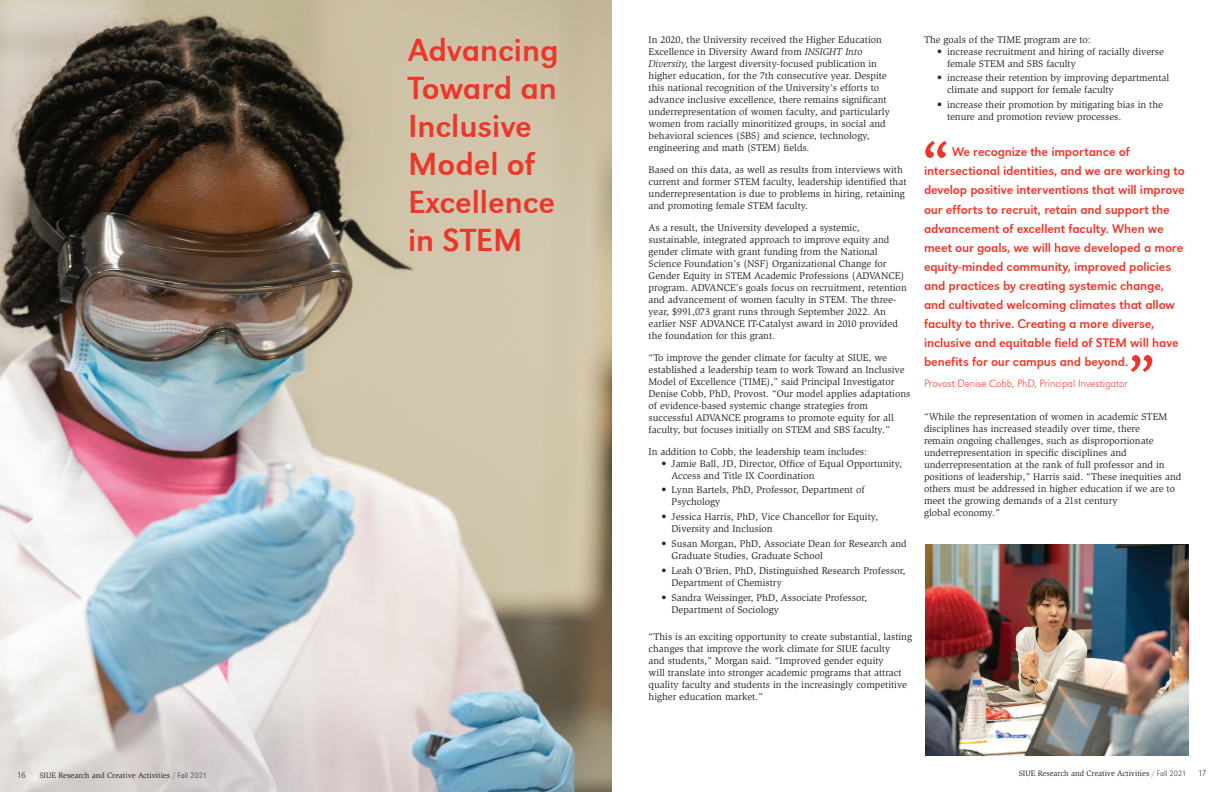
<style>
.page{position:relative;width:1224px;height:792px;background:#fff}
.page>*{position:absolute;margin:0;border:0;box-sizing:border-box;transform-origin:0 0}
.t1{font:33px/38px "URW Grotesk T";color:#ee3529}
.t2{font:13px/19px "URW Grotesk T";letter-spacing:-.01em;color:#ee3529}
.t3{font:11px "URW Grotesk T Extr Ligh";letter-spacing:-.01em;color:#ee3529}
.t4{font:10px/12px "Slimbach";color:#231f20}
.t5{font:9px "URW Grotesk T Extr Ligh";color:#231f20}
.t6{font:8px "Slimbach";color:#231f20}
.s1{font-style:italic}
.s2{font-family:"URW Grotesk T Extr Ligh"}
</style>
<div class="page">
<img style="left:0;top:0;width:612px;height:792px">
<img style="left:925px;top:545px;width:264px;height:211px">
<svg style="left:925px;top:141px;width:22px;height:17px"></svg>
<svg style="left:1131px;top:355px;width:21px;height:17px"></svg>
<h1 class="t1" style="left:408px;top:31px;width:152px">Advancing<br>Toward an<br>Inclusive<br>Model of<br>Excellence in STEM</h1>
<p class="t4" style="left:924px;top:33px;width:168px">The goals of the TIME program are to:</p>
<p class="t4" style="left:649px;top:33px;width:243px">In 2020, the University received the Higher Education Excellence in Diversity Award from <span class="s1">INSIGHT Into Diversity,</span> the largest diversity-focused publication in higher education, for the 7th consecutive year. Despite this national recognition of the University’s efforts to advance inclusive excellence, there remains significant underrepresentation of women faculty, and particularly women from racially minoritized groups, in social and behavioral sciences (SBS) and science, technology, engineering and math (STEM) fields.</p>
<p class="t4" style="left:649px;top:163px;width:259px">Based on this data, as well as results from interviews with current and former STEM faculty, leadership identified that underrepresentation is due to problems in hiring, retaining and promoting female STEM faculty.</p>
<p class="t4" style="left:649px;top:221px;width:260px">As a result, the University developed a systemic, sustainable, integrated approach to improve equity and gender climate with grant funding from the National Science Foundation’s (NSF) Organizational Change for Gender Equity in STEM Academic Professions (ADVANCE) program. ADVANCE’s goals focus on recruitment, retention and advancement of women faculty in STEM. The three&shy;year, $991,073 grant runs through September 2022. An earlier NSF ADVANCE IT-Catalyst award in 2010 provided the foundation for this grant.</p>
<p class="t4" style="left:649px;top:351px;width:263px">“To improve the gender climate for faculty at SIUE, we established a leadership team to work Toward an Inclusive Model of Excellence (TIME),” said Principal Investigator Denise Cobb, PhD, Provost. “Our model applies adaptations of evidence-based systemic change strategies from successful ADVANCE programs to promote equity for all faculty, but focuses initially on STEM and SBS faculty.”</p>
<p class="t4" style="left:649px;top:445px;width:220px">In addition to Cobb, the leadership team includes:</p>
<p class="t4" style="left:672px;top:457px;width:232px;text-indent:-10px">• Jamie Ball, JD, Director, Office of Equal Opportunity,<br>Access and Title IX Coordination</p>
<p class="t4" style="left:672px;top:484px;width:195px;text-indent:-10px">• Lynn Bartels, PhD, Professor, Department of<br>Psychology</p>
<p class="t4" style="left:672px;top:511px;width:208px;text-indent:-10px">• Jessica Harris, PhD, Vice Chancellor for Equity,<br>Diversity and Inclusion</p>
<p class="t4" style="left:672px;top:538px;width:237px;text-indent:-10px">• Susan Morgan, PhD, Associate Dean for Research and<br>Graduate Studies, Graduate School</p>
<p class="t4" style="left:672px;top:565px;width:235px;text-indent:-10px">• Leah O’Brien, PhD, Distinguished Research Professor,<br>Department of Chemistry</p>
<p class="t4" style="left:672px;top:592px;width:197px;text-indent:-10px">• Sandra Weissinger, PhD, Associate Professor,<br>Department of Sociology</p>
<p class="t4" style="left:649px;top:631px;width:265px">“This is an exciting opportunity to create substantial, lasting changes that improve the work climate for SIUE faculty<br>and students,” Morgan said. “Improved gender equity<br>will translate into stronger academic programs that attract quality faculty and students in the increasingly competitive higher education market.”</p>
<p class="t4" style="left:947px;top:45px;width:218px;text-indent:-10px">• increase recruitment and hiring of racially diverse female STEM and SBS faculty</p>
<p class="t4" style="left:947px;top:72px;width:224px;text-indent:-10px">• increase their retention by improving departmental climate and support for female faculty</p>
<p class="t4" style="left:947px;top:99px;width:217px;text-indent:-10px">• increase their promotion by mitigating bias in the tenure and promotion review processes.</p>
<p class="t2" style="left:924px;top:143px;width:262px;text-indent:28px">We recognize the importance of intersectional identities, and we are working to develop positive interventions that will improve our efforts to recruit, retain and support the advancement of excellent faculty. When we meet our goals, we will have developed a more equity-minded community, improved policies and practices by creating systemic change, and cultivated welcoming climates that allow faculty to thrive. Creating a more diverse, inclusive and equitable field of STEM will have benefits for our campus and beyond.</p>
<p class="t3" style="left:924px;top:377px;width:205px">Provost Denise Cobb, PhD, Principal Investigator</p>
<p class="t4" style="left:924px;top:410px;width:259px">“While the representation of women in academic STEM disciplines has increased steadily over time, there<br>remain ongoing challenges, such as disproportionate underrepresentation in specific disciplines and underrepresentation at the rank of full professor and in positions of leadership,” Harris said. “These inequities and others must be addressed in higher education if we are to meet the growing demands of a 21st century<br>global economy.”</p>
<p class="t5" style="left:17px;top:770px;width:11px">16</p>
<p class="t6" style="left:39px;top:771px;width:169px">SIUE Research and Creative Activities <span class="s2">/ Fall 2021</span></p>
<p class="t6" style="left:1019px;top:769px;width:169px">SIUE Research and Creative Activities <span class="s2">/ Fall 2021</span></p>
<p class="t5" style="left:1198px;top:768px;width:10px">17</p>
</div>
